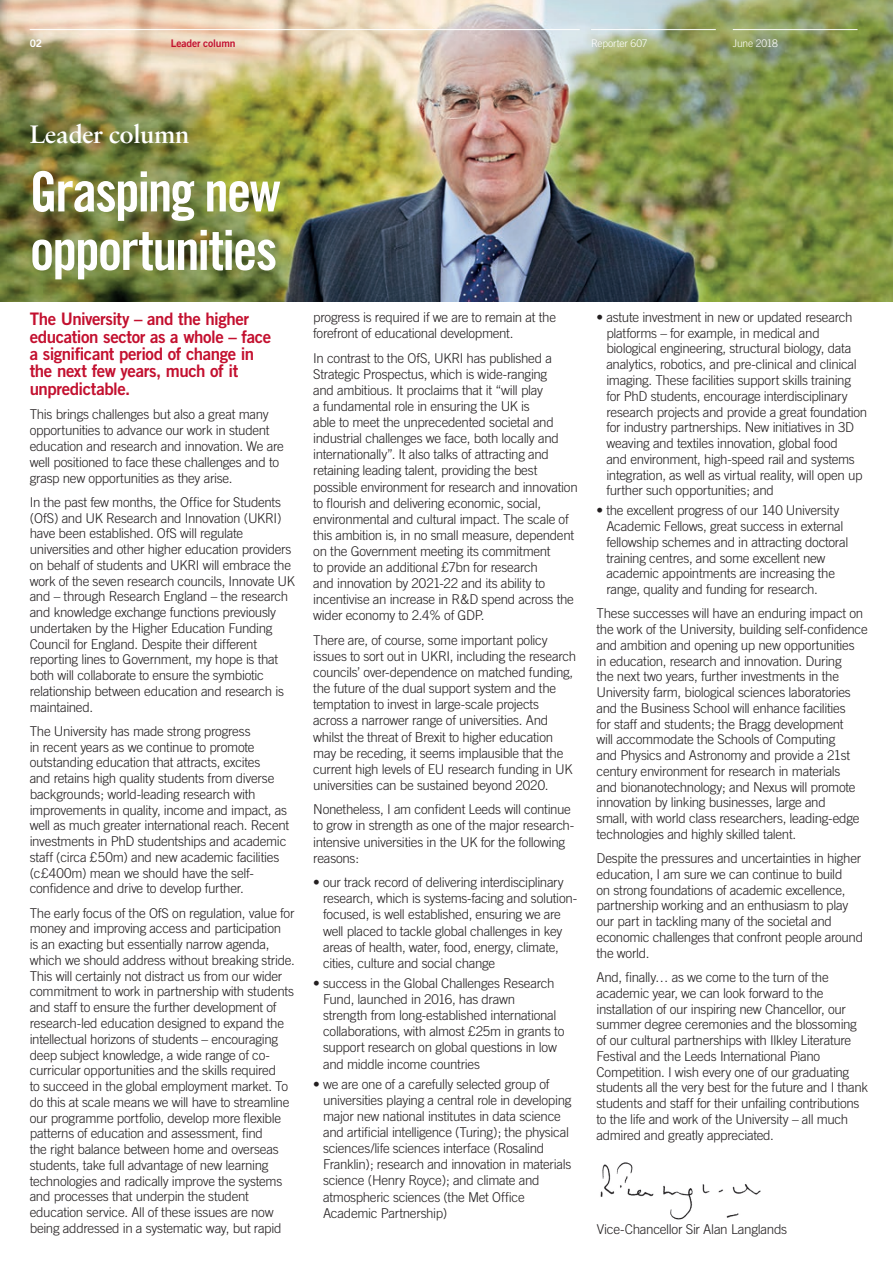
<style>
.page{position:relative;width:893px;height:1263px;background:#fff}
.page>*{position:absolute;margin:0;border:0;box-sizing:border-box;transform-origin:0 0}
.t1{font:55.5px/58.5px "Trade Gothic Bold Cond Twenty";letter-spacing:-.035em;color:#fff}
.t2{font:27px "Sabon Semi Bold PL";letter-spacing:-.02em;color:#fff}
.t3{font:17.25px/17.4px "Trade Gothic Bold Two";letter-spacing:-.025em;color:#c3102f}
.t4{font:300 13.5px/15.8px "Trade Gothic";letter-spacing:-.025em;color:#231f20}
.t5{font:300 10.5px "Trade Gothic";letter-spacing:-.015em;color:#fff}
.t6{font:10.5px "Trade Gothic Bold Two";letter-spacing:-.015em;color:#c3102f}
.t7{font:10.5px "Trade Gothic Bold Two";color:#fff}
</style>
<div class="page">
<img style="left:0;top:0;width:893px;height:302px">
<hr style="left:30px;top:29px;width:550px;height:1px;background:#fff">
<hr style="left:591px;top:29px;width:125px;height:1px;background:#fff">
<hr style="left:733px;top:29px;width:124px;height:1px;background:#fff">
<img style="left:600px;top:1162px;width:161px;height:58px">
<p class="t7" style="left:30px;top:37px;width:14px">02</p>
<p class="t6" style="left:171px;top:37px;width:66px">Leader column</p>
<p class="t5" style="left:591px;top:37px;width:58px">Reporter 607</p>
<p class="t5" style="left:733px;top:37px;width:47px">June 2018</p>
<h2 class="t2" style="left:30px;top:118px;width:161px">Leader column</h2>
<h1 class="t1" style="left:30px;top:162px;width:252px">Grasping new opportunities</h1>
<p class="t3" style="left:30px;top:310px;width:243px">The University – and the higher education sector as a whole – face a significant period of change in the next few years, much of it unpredictable.</p>
<p class="t4" style="left:30px;top:407px;width:256px">This brings challenges but also a great many opportunities to advance our work in student education and research and innovation. We are well positioned to face these challenges and to grasp new opportunities as they arise.</p>
<p class="t4" style="left:30px;top:494px;width:267px">In the past few months, the Office for Students (OfS) and UK Research and Innovation (UKRI) have been established. OfS will regulate universities and other higher education providers on behalf of students and UKRI will embrace the work of the seven research councils, Innovate UK and – through Research England – the research and knowledge exchange functions previously undertaken by the Higher Education Funding Council for England. Despite their different reporting lines to Government, my hope is that both will collaborate to ensure the symbiotic relationship between education and research is maintained.</p>
<p class="t4" style="left:30px;top:723px;width:261px">The University has made strong progress<br>in recent years as we continue to promote outstanding education that attracts, excites<br>and retains high quality students from diverse backgrounds; world-leading research with improvements in quality, income and impact, as well as much greater international reach. Recent investments in PhD studentships and academic staff (circa £50m) and new academic facilities (c£400m) mean we should have the self&shy;confidence and drive to develop further.</p>
<p class="t4" style="left:30px;top:905px;width:267px">The early focus of the OfS on regulation, value for money and improving access and participation<br>is an exacting but essentially narrow agenda, which we should address without breaking stride.<br>This will certainly not distract us from our wider commitment to work in partnership with students and staff to ensure the further development of research-led education designed to expand the intellectual horizons of students – encouraging deep subject knowledge, a wide range of co&shy;curricular opportunities and the skills required<br>to succeed in the global employment market. To do this at scale means we will have to streamline our programme portfolio, develop more flexible patterns of education and assessment, find<br>the right balance between home and overseas students, take full advantage of new learning technologies and radically improve the systems and processes that underpin the student education service. All of these issues are now being addressed in a systematic way, but rapid</p>
<p class="t4" style="left:313px;top:309px;width:244px">progress is required if we are to remain at the forefront of educational development.</p>
<p class="t4" style="left:313px;top:350px;width:266px">In contrast to the OfS, UKRI has published a Strategic Prospectus, which is wide-ranging<br>and ambitious. It proclaims that it “will play<br>a fundamental role in ensuring the UK is<br>able to meet the unprecedented societal and industrial challenges we face, both locally and internationally”. It also talks of attracting and retaining leading talent, providing the best possible environment for research and innovation to flourish and delivering economic, social, environmental and cultural impact. The scale of this ambition is, in no small measure, dependent on the Government meeting its commitment<br>to provide an additional £7bn for research<br>and innovation by 2021-22 and its ability to incentivise an increase in R&amp;D spend across the wider economy to 2.4% of GDP.</p>
<p class="t4" style="left:313px;top:632px;width:264px">There are, of course, some important policy issues to sort out in UKRI, including the research councils’ over-dependence on matched funding, the future of the dual support system and the temptation to invest in large-scale projects across a narrower range of universities. And whilst the threat of Brexit to higher education may be receding, it seems implausible that the current high levels of EU research funding in UK universities can be sustained beyond 2020.</p>
<p class="t4" style="left:313px;top:801px;width:263px">Nonetheless, I am confident Leeds will continue to grow in strength as one of the major research&shy;intensive universities in the UK for the following reasons:</p>
<p class="t4" style="left:323px;top:874px;width:256px;text-indent:-10px">• our track record of delivering interdisciplinary research, which is systems-facing and solution&shy;focused, is well established, ensuring we are well placed to tackle global challenges in key areas of health, water, food, energy, climate, cities, culture and social change</p>
<p class="t4" style="left:323px;top:975px;width:243px;text-indent:-10px">• success in the Global Challenges Research Fund, launched in 2016, has drawn<br>strength from long-established international collaborations, with almost £25m in grants to support research on global questions in low and middle income countries</p>
<p class="t4" style="left:323px;top:1076px;width:250px;text-indent:-10px">• we are one of a carefully selected group of universities playing a central role in developing major new national institutes in data science and artificial intelligence (Turing); the physical sciences/life sciences interface (Rosalind Franklin); research and innovation in materials science (Henry Royce); and climate and atmospheric sciences (the Met Office Academic Partnership)</p>
<p class="t4" style="left:606px;top:309px;width:262px;text-indent:-10px">• astute investment in new or updated research platforms – for example, in medical and biological engineering, structural biology, data analytics, robotics, and pre-clinical and clinical imaging. These facilities support skills training for PhD students, encourage interdisciplinary research projects and provide a great foundation for industry partnerships. New initiatives in 3D weaving and textiles innovation, global food<br>and environment, high-speed rail and systems integration, as well as virtual reality, will open up further such opportunities; and</p>
<p class="t4" style="left:606px;top:502px;width:243px;text-indent:-10px">• the excellent progress of our 140 University Academic Fellows, great success in external fellowship schemes and in attracting doctoral training centres, and some excellent new academic appointments are increasing the range, quality and funding for research.</p>
<p class="t4" style="left:596px;top:605px;width:273px">These successes will have an enduring impact on the work of the University, building self-confidence and ambition and opening up new opportunities in education, research and innovation. During<br>the next two years, further investments in the University farm, biological sciences laboratories and the Business School will enhance facilities<br>for staff and students; the Bragg development<br>will accommodate the Schools of Computing<br>and Physics and Astronomy and provide a 21st century environment for research in materials<br>and bionanotechnology; and Nexus will promote innovation by linking businesses, large and<br>small, with world class researchers, leading-edge technologies and highly skilled talent.</p>
<p class="t4" style="left:596px;top:850px;width:268px">Despite the pressures and uncertainties in higher education, I am sure we can continue to build<br>on strong foundations of academic excellence, partnership working and an enthusiasm to play our part in tackling many of the societal and economic challenges that confront people around the world.</p>
<p class="t4" style="left:596px;top:969px;width:273px">And, finally… as we come to the turn of the academic year, we can look forward to the installation of our inspiring new Chancellor, our summer degree ceremonies and the blossoming of our cultural partnerships with Ilkley Literature Festival and the Leeds International Piano Competition. I wish every one of our graduating students all the very best for the future and I thank students and staff for their unfailing contributions to the life and work of the University – all much admired and greatly appreciated.</p>
<p class="t4" style="left:597px;top:1221px;width:192px">Vice-Chancellor Sir Alan Langlands</p>
</div>
